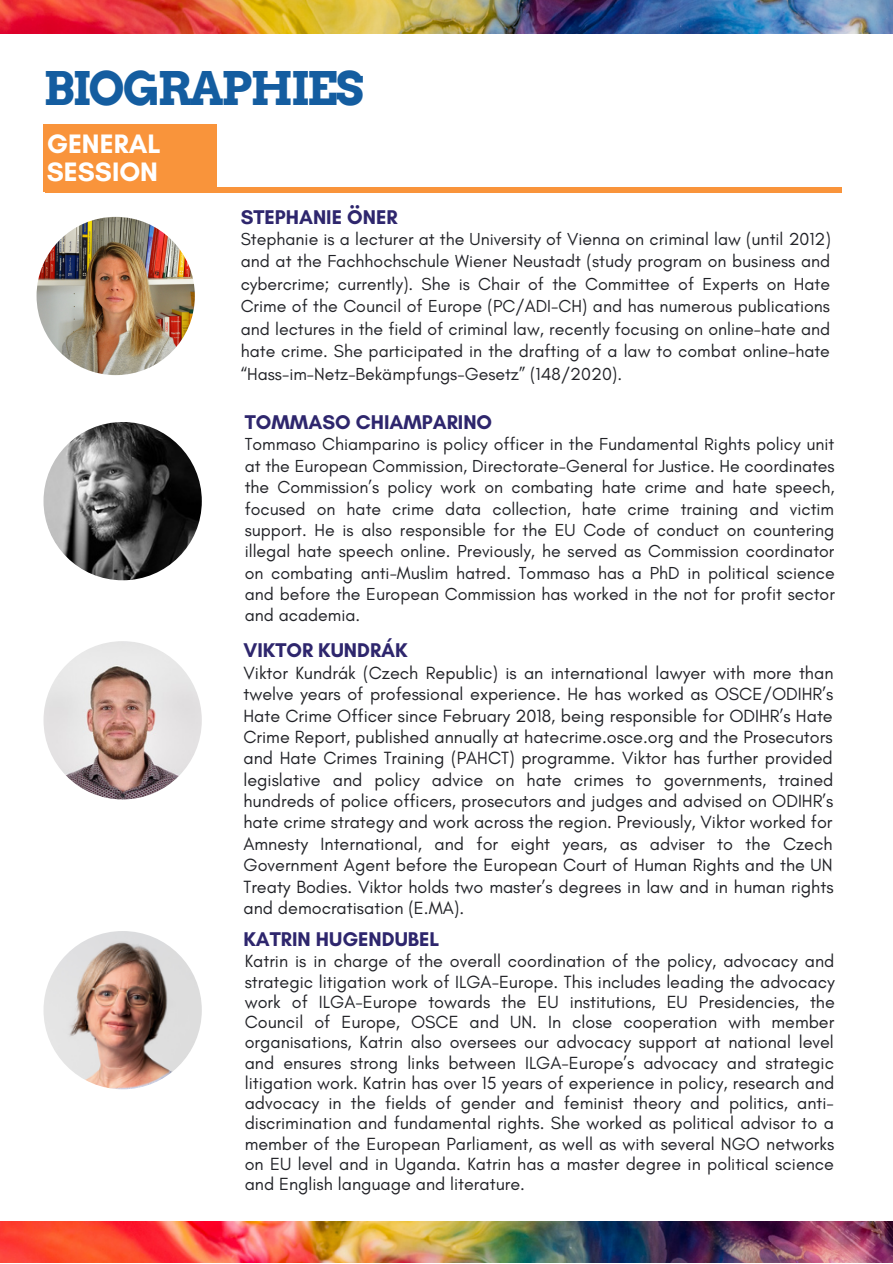
<style>
.page{position:relative;width:893px;height:1264px;background:#fff}
.page>*{position:absolute;margin:0;border:0;box-sizing:border-box;transform-origin:0 0}
.t1{font:700 46.35px "Arvo";letter-spacing:-.05em;color:#145da0}
.t2{font:700 27.15px/27.2px "Glacial Indifference";color:#fff}
.t3{font:700 20.25px "Glacial Indifference";color:#2e266d}
.t4{font:18px/21.3px "Glacial Indifference";color:#212227;text-align:justify}
.t5{font:17.7px/21.3px "Glacial Indifference";color:#212227;text-align:justify}
</style>
<div class="page">
<div style="left:45px;top:187px;width:796px;height:6px;background:#f9943b"></div>
<div style="left:43px;top:125px;width:174px;height:67px;background:#f9943b"></div>
<img style="left:0;top:0;width:892px;height:34px">
<img style="left:0;top:1221px;width:892px;height:41px">
<img style="left:37px;top:217px;width:158px;height:158px;border-radius:50%">
<img style="left:43px;top:422px;width:159px;height:158px;border-radius:50%">
<img style="left:43px;top:641px;width:159px;height:158px;border-radius:50%">
<img style="left:43px;top:931px;width:159px;height:158px;border-radius:50%">
<h1 class="t1" style="left:43px;top:61px;width:322px">BIOGRAPHIES</h1>
<h2 class="t2" style="left:47px;top:130px;width:115px">GENERAL<br>SESSION</h2>
<p class="t3" style="left:241px;top:204px;width:158px">STEPHANIE ÖNER</p>
<p class="t5" style="left:241px;top:227px;width:591px;line-height:22.5px">Stephanie is a lecturer at the University of Vienna on criminal law (until 2012) and at the Fachhochschule Wiener Neustadt (study program on business and cybercrime; currently). She is Chair of the Committee of Experts on Hate Crime of the Council of Europe (PC/ADI-CH) and has numerous publications and lectures in the field of criminal law, recently focusing on online-hate and hate crime. She participated in the drafting of a law to combat online-hate “Hass-im-Netz-Bekämpfungs-Gesetz” (148/2020).</p>
<p class="t3" style="left:245px;top:409px;width:249px">TOMMASO CHIAMPARINO</p>
<p class="t5" style="left:245px;top:433px;width:591px">Tommaso Chiamparino is policy officer in the Fundamental Rights policy unit at the European Commission, Directorate-General for Justice. He coordinates the Commission’s policy work on combating hate crime and hate speech, focused on hate crime data collection, hate crime training and victim support. He is also responsible for the EU Code of conduct on countering illegal hate speech online. Previously, he served as Commission coordinator on combating anti-Muslim hatred. Tommaso has a PhD in political science and before the European Commission has worked in the not for profit sector and academia.</p>
<p class="t3" style="left:243px;top:637px;width:166px">VIKTOR KUNDRÁK</p>
<p class="t4" style="left:243px;top:662px;width:591px">Viktor Kundrák (Czech Republic) is an international lawyer with more than twelve years of professional experience. He has worked as OSCE/ODIHR’s Hate Crime Officer since February 2018, being responsible for ODIHR’s Hate Crime Report, published annually at hatecrime.osce.org and the Prosecutors and Hate Crimes Training (PAHCT) programme. Viktor has further provided legislative and policy advice on hate crimes to governments, trained hundreds of police officers, prosecutors and judges and advised on ODIHR’s hate crime strategy and work across the region. Previously, Viktor worked for Amnesty International, and for eight years, as adviser to the Czech Government Agent before the European Court of Human Rights and the UN Treaty Bodies. Viktor holds two master’s degrees in law and in human rights and democratisation (E.MA).</p>
<p class="t3" style="left:243px;top:926px;width:197px">KATRIN HUGENDUBEL</p>
<p class="t4" style="left:245px;top:950px;width:591px;line-height:20.2px">Katrin is in charge of the overall coordination of the policy, advocacy and strategic litigation work of ILGA-Europe. This includes leading the advocacy work of ILGA-Europe towards the EU institutions, EU Presidencies, the Council of Europe, OSCE and UN. In close cooperation with member organisations, Katrin also oversees our advocacy support at national level and ensures strong links between ILGA-Europe’s advocacy and strategic litigation work. Katrin has over 15 years of experience in policy, research and advocacy in the fields of gender and feminist theory and politics, anti&shy;discrimination and fundamental rights. She worked as political advisor to a member of the European Parliament, as well as with several NGO networks on EU level and in Uganda. Katrin has a master degree in political science and English language and literature.</p>
</div>
